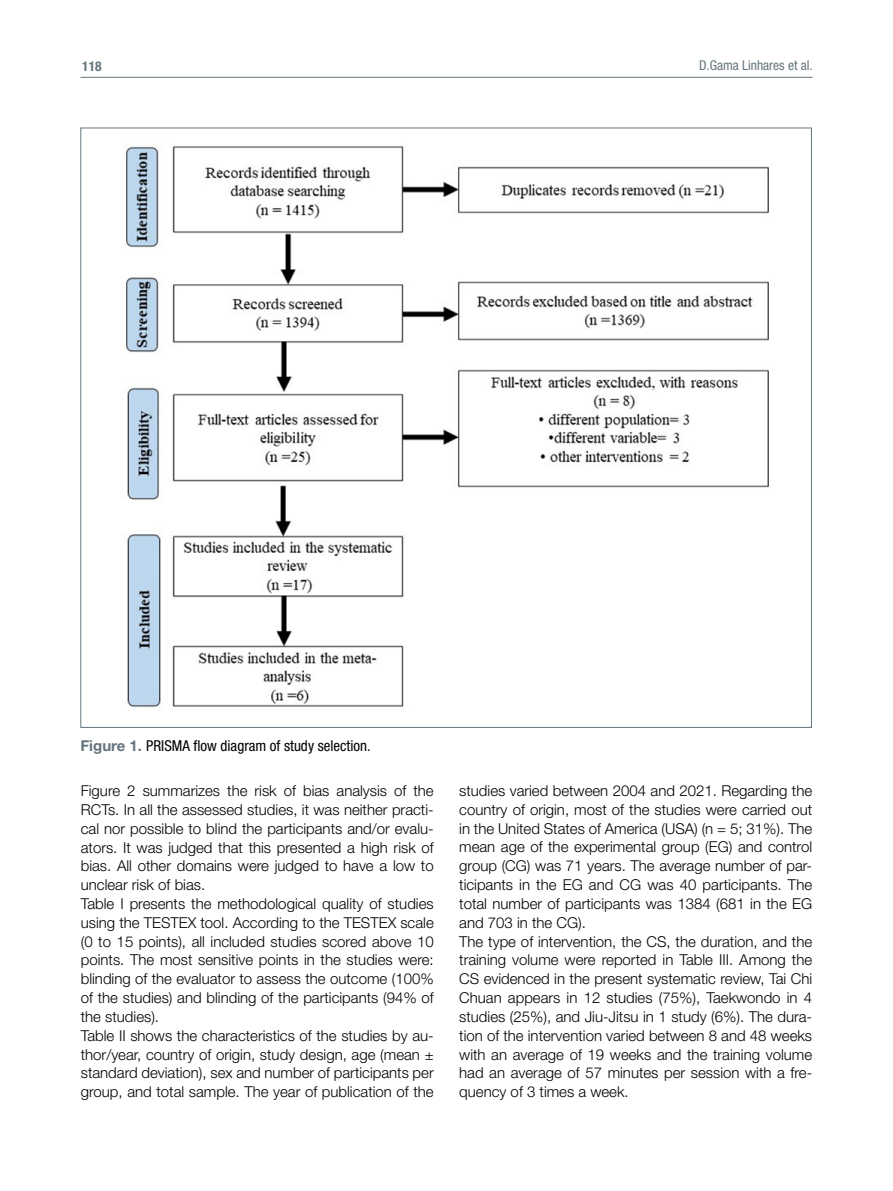
<style>
.page{position:relative;width:893px;height:1191px;background:#fff}
.page>*{position:absolute;margin:0;border:0;box-sizing:border-box;transform-origin:0 0}
.t1{font:300 15px/18.8px "Helvetica Neue LT Std";color:#000}
.t2{font:condensed 15px "Helvetica Neue LT Std";color:#000}
.t3{font:condensed 13.5px "Helvetica Neue LT Std";color:#64757d}
.t4{font:700 condensed 13.5px "Helvetica Neue LT Std";color:#64757d}
.s1{font-weight:700;font-stretch:normal;color:#64757d}
</style>
<div class="page">
<hr style="left:81px;top:77px;width:731px;height:1px;background:#64757d">
<img style="left:126px;top:146px;width:643px;height:561px">
<p class="t4" style="left:82px;top:58px;width:21px">118</p>
<p class="t3" style="left:699px;top:57px;width:115px">D.Gama Linhares et al.</p>
<p class="t2" style="left:80px;top:737px;width:292px"><span class="s1">Figure 1.</span> PRISMA flow diagram of study selection.</p>
<p class="t1" style="left:81px;top:781px;width:354px">Figure 2 summarizes the risk of bias analysis of the RCTs. In all the assessed studies, it was neither practi&shy;cal nor possible to blind the participants and/or evalu&shy;ators. It was judged that this presented a high risk of bias. All other domains were judged to have a low to unclear risk of bias.<br>Table I presents the methodological quality of studies using the TESTEX tool. According to the TESTEX scale (0 to 15 points), all included studies scored above 10 points. The most sensitive points in the studies were: blinding of the evaluator to assess the outcome (100% of the studies) and blinding of the participants (94% of the studies).<br>Table II shows the characteristics of the studies by au&shy;thor/year, country of origin, study design, age (mean ± standard deviation), sex and number of participants per group, and total sample. The year of publication of the</p>
<p class="t1" style="left:459px;top:781px;width:354px">studies varied between 2004 and 2021. Regarding the country of origin, most of the studies were carried out in the United States of America (USA) (n = 5; 31%). The mean age of the experimental group (EG) and control group (CG) was 71 years. The average number of par&shy;ticipants in the EG and CG was 40 participants. The total number of participants was 1384 (681 in the EG and 703 in the CG).<br>The type of intervention, the CS, the duration, and the training volume were reported in Table III. Among the CS evidenced in the present systematic review, Tai Chi Chuan appears in 12 studies (75%), Taekwondo in 4 studies (25%), and Jiu-Jitsu in 1 study (6%). The dura&shy;tion of the intervention varied between 8 and 48 weeks with an average of 19 weeks and the training volume had an average of 57 minutes per session with a fre&shy;quency of 3 times a week.</p>
</div>
